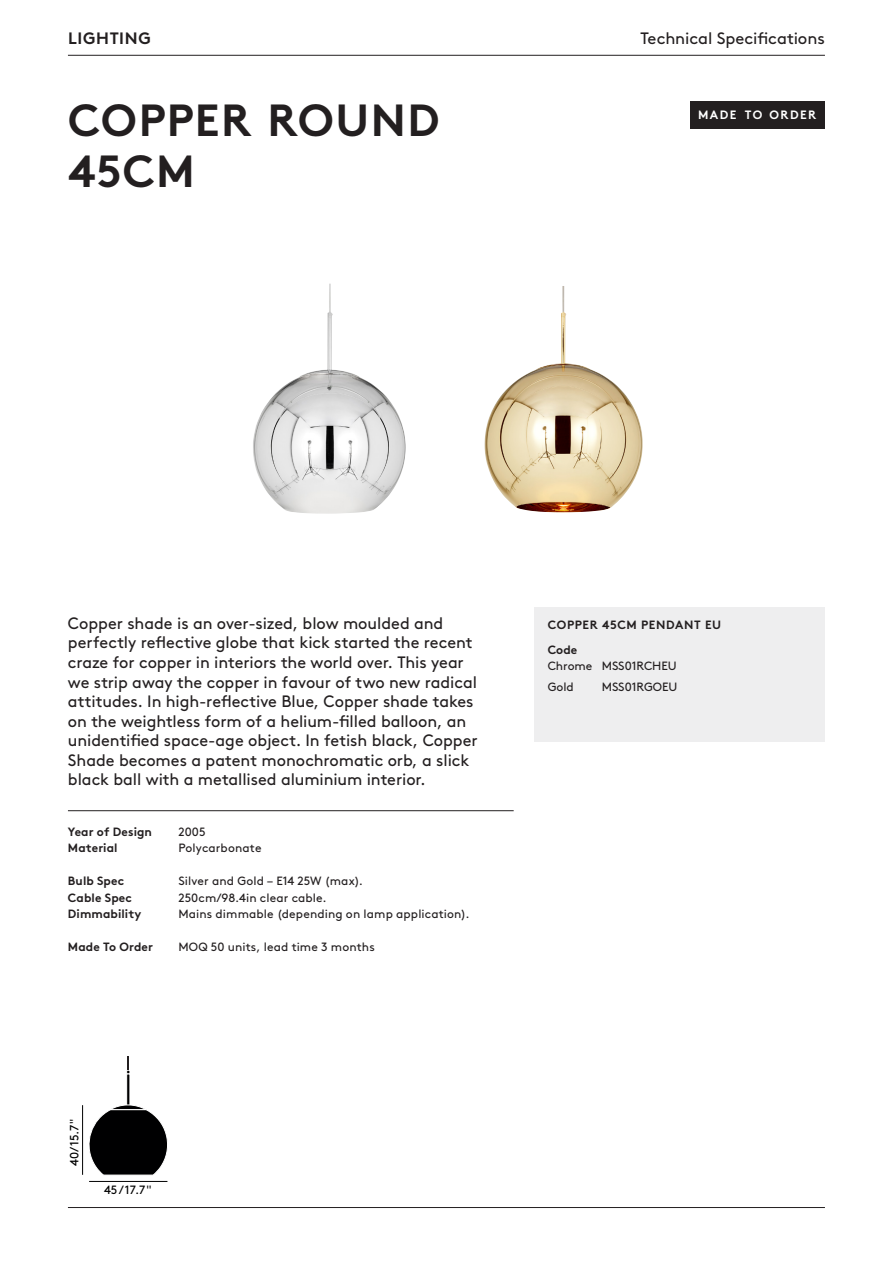
<style>
.page{position:relative;width:893px;height:1263px;background:#fff}
.page>*{position:absolute;margin:0;border:0;box-sizing:border-box;transform-origin:0 0}
.Family_Name{font:700 45px/51px "Brown Std";letter-spacing:.025em;color:#231f20}
.Product_description{font:16.5px/19.5px "Brown Std";color:#231f20}
.Category_H2{font:16.5px "Brown Std";letter-spacing:-.005em;color:#231f20}
.Category_H1{font:700 16.5px "Brown Std";letter-spacing:.045em;color:#231f20}
.t1{font:700 12.15px "Brown Std";letter-spacing:.12em;color:#fff}
.Body_Copy{font:12px/16.5px "Brown Std";letter-spacing:.01em;color:#231f20}
.Body_Copy-2{font:700 12px "Brown Std";letter-spacing:.015em;color:#231f20}
.Body_Copy-3{font:700 12px "Brown Std";letter-spacing:.045em;color:#231f20}
.t2{font:12px "Brown Std";color:#000001}
.s1{font-weight:700}
</style>
<div class="page">
<hr style="left:68px;top:810px;width:446px;height:1px;background:#231f20">
<img style="left:253px;top:284px;width:153px;height:230px">
<img style="left:485px;top:286px;width:158px;height:226px">
<div style="left:691px;top:101px;width:134px;height:28px;background:#231f20"></div>
<hr style="left:82px;top:1105px;width:1px;height:70px;background:#000001">
<hr style="left:89px;top:1181px;width:78px;height:1px;background:#000001">
<svg style="left:83px;top:1056px;width:85px;height:119px"></svg>
<div style="left:535px;top:607px;width:290px;height:134px;background:#eeeeef"></div>
<hr style="left:68px;top:55px;width:757px;height:1px;background:#231f20">
<hr style="left:68px;top:1207px;width:757px;height:1px;background:#231f20">
<p class="Category_H1" style="left:68px;top:29px;width:84px">LIGHTING</p>
<p class="Category_H2" style="left:640px;top:29px;width:186px">Technical Specifications</p>
<p class="Family_Name" style="left:68px;top:94px;width:373px">COPPER ROUND<br>45CM</p>
<p class="t1" style="left:698px;top:108px;width:120px">MADE TO ORDER</p>
<p class="Product_description" style="left:68px;top:614px;width:411px">Copper shade is an over-sized, blow moulded and perfectly reflective globe that kick started the recent craze for copper in interiors the world over. This year we strip away the copper in favour of two new radical attitudes. In high-reflective Blue, Copper shade takes on the weightless form of a helium-filled balloon, an unidentified space-age object. In fetish black, Copper Shade becomes a patent monochromatic orb, a slick black ball with a metallised aluminium interior.</p>
<p class="Body_Copy-2" style="left:68px;top:824px;width:86px">Year of Design</p>
<p class="Body_Copy" style="left:178px;top:823px;width:29px">2005</p>
<p class="Body_Copy-2" style="left:68px;top:840px;width:51px">Material</p>
<p class="Body_Copy" style="left:178px;top:840px;width:85px">Polycarbonate</p>
<p class="Body_Copy-2" style="left:68px;top:873px;width:58px">Bulb Spec</p>
<p class="Body_Copy" style="left:178px;top:873px;width:186px">Silver and Gold – E14 25W (max).</p>
<p class="Body_Copy-2" style="left:68px;top:890px;width:66px">Cable Spec</p>
<p class="Body_Copy" style="left:178px;top:889px;width:150px">250cm/98.4in clear cable.</p>
<p class="Body_Copy-2" style="left:68px;top:906px;width:75px">Dimmability</p>
<p class="Body_Copy" style="left:178px;top:906px;width:292px">Mains dimmable (depending on lamp application).</p>
<p class="Body_Copy-2" style="left:68px;top:939px;width:87px">Made To Order</p>
<p class="Body_Copy" style="left:178px;top:939px;width:198px">MOQ 50 units, lead time 3 months</p>
<p class="t2" style="left:67px;top:1166px;width:50px;rotate:-90deg">40/15.7"</p>
<p class="t2" style="left:104px;top:1183px;width:50px">45 / 17.7"</p>
<p class="Body_Copy-3" style="left:548px;top:617px;width:175px">COPPER 45CM PENDANT EU</p>
<p class="Body_Copy" style="left:548px;top:642px;width:131px"><span class="s1">Code<br></span>Chrome MSS01RCHEU</p>
<p class="Body_Copy" style="left:548px;top:679px;width:28px">Gold</p>
<p class="Body_Copy" style="left:602px;top:679px;width:77px">MSS01RGOEU</p>
</div>
